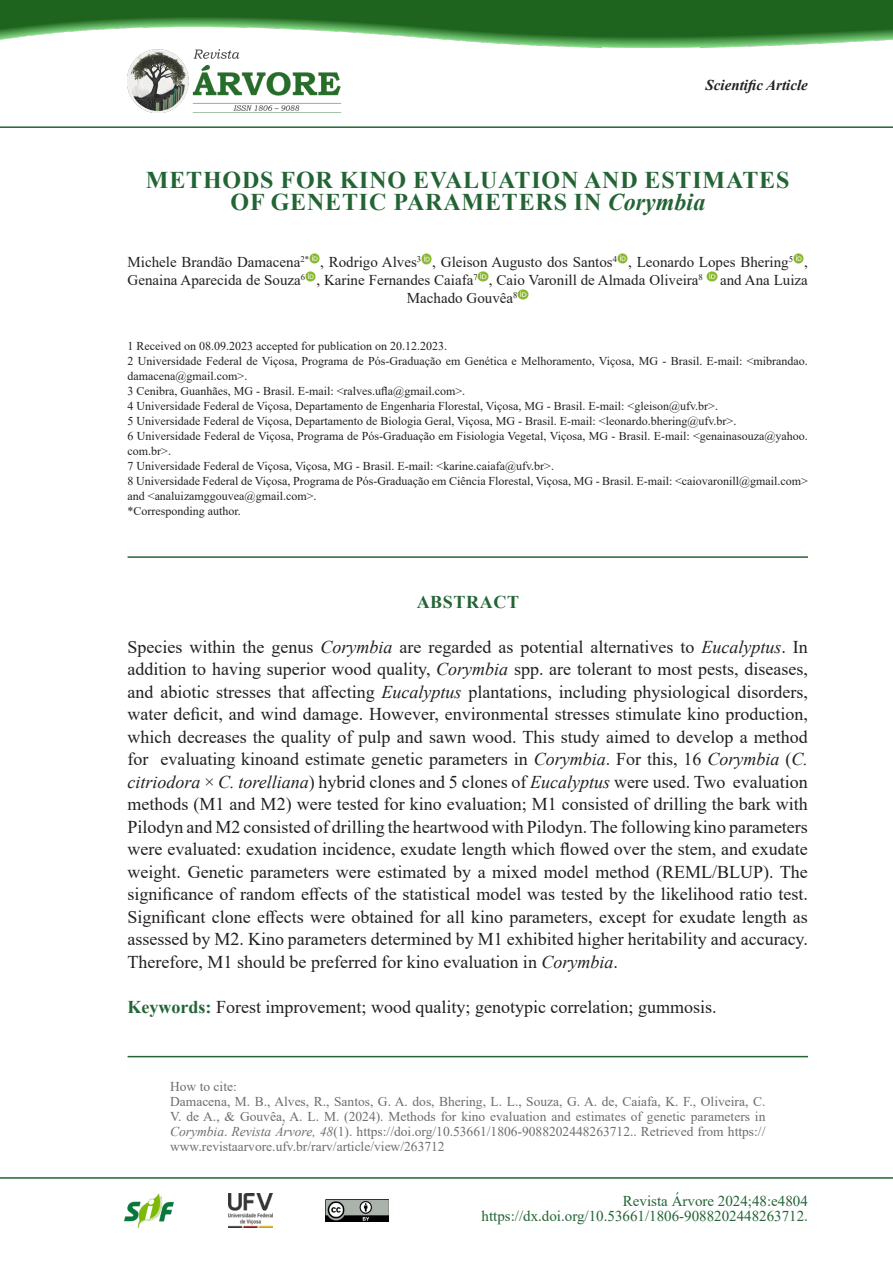
<style>
.page{position:relative;width:893px;height:1263px;background:#fff}
.page>*{position:absolute;margin:0;border:0;box-sizing:border-box;transform-origin:0 0}
.Título_Inglês{font:700 24px/22.5px "Times New Roman";letter-spacing:.035em;color:#236435;text-align:center}
.Abstract{font:18px/22.5px "Times New Roman";color:#231f20;text-align:justify}
.Título_1{font:700 18px "Times New Roman";letter-spacing:.035em;color:#236435}
.Autoria{font:15px "Times New Roman";color:#231f20}
.Rodapé{font:15px "Times New Roman";color:#236435}
.Cabeçalho{font:italic 700 15px "Times New Roman";color:#231f20}
.Como_citar{font:13.5px/15px "Times New Roman";color:#6c6d70;text-align:justify}
.Vínculo{font:12px/15px "Times New Roman";color:#231f20}
.s1{font-style:italic}
.s2{font-weight:700;color:#236435}
</style>
<div class="page">
<img style="left:124px;top:1193px;width:50px;height:35px">
<img style="left:228px;top:1193px;width:44px;height:35px">
<img style="left:325px;top:1199px;width:63px;height:22px">
<svg style="left:309px;top:253px;width:11px;height:11px"></svg>
<svg style="left:421px;top:254px;width:11px;height:10px"></svg>
<svg style="left:617px;top:253px;width:11px;height:11px"></svg>
<svg style="left:793px;top:253px;width:11px;height:11px"></svg>
<svg style="left:305px;top:271px;width:11px;height:11px"></svg>
<svg style="left:478px;top:271px;width:10px;height:11px"></svg>
<svg style="left:707px;top:271px;width:10px;height:11px"></svg>
<svg style="left:517px;top:289px;width:11px;height:11px"></svg>
<hr style="left:128px;top:556px;width:680px;height:2px;background:#236435">
<hr style="left:128px;top:1056px;width:680px;height:1px;background:#236435">
<hr style="left:0;top:1177px;width:893px;height:2px;background:#236435">
<hr style="left:0;top:126px;width:893px;height:2px;background:#236435">
<img style="left:0;top:0;width:893px;height:47px">
<img style="left:128px;top:49px;width:214px;height:64px">
<p class="Cabeçalho" style="left:706px;top:75px;width:104px">Scientific Article</p>
<p class="Título_Inglês" style="left:146px;top:168px;width:645px">METHODS FOR KINO EVALUATION AND ESTIMATES<br>OF GENETIC PARAMETERS IN <span class="s1">Corymbia</span></p>
<p class="Autoria" style="left:128px;top:251px;width:682px">Michele Brandão Damacena<sup>2*</sup> , Rodrigo Alves<sup>3</sup> , Gleison Augusto dos Santos<sup>4</sup> , Leonardo Lopes Bhering<sup>5</sup> ,</p>
<p class="Autoria" style="left:128px;top:269px;width:682px">Genaina Aparecida de Souza<sup>6</sup> , Karine Fernandes Caiafa<sup>7</sup> , Caio Varonill de Almada Oliveira<sup>8</sup> and Ana Luiza</p>
<p class="Autoria" style="left:407px;top:287px;width:112px">Machado Gouvêa<sup>8</sup></p>
<p class="Vínculo" style="left:128px;top:338px;width:321px">1 Received on 08.09.2023 accepted for publication on 20.12.2023.</p>
<p class="Vínculo" style="left:128px;top:353px;width:682px">2 Universidade Federal de Viçosa, Programa de Pós-Graduação em Genética e Melhoramento, Viçosa, MG - Brasil. E-mail: &lt;mibrandao. damacena@gmail.com&gt;.</p>
<p class="Vínculo" style="left:128px;top:383px;width:339px">3 Cenibra, Guanhães, MG - Brasil. E-mail: &lt;ralves.ufla@gmail.com&gt;.</p>
<p class="Vínculo" style="left:128px;top:398px;width:592px">4 Universidade Federal de Viçosa, Departamento de Engenharia Florestal, Viçosa, MG - Brasil. E-mail: &lt;gleison@ufv.br&gt;.</p>
<p class="Vínculo" style="left:128px;top:413px;width:610px">5 Universidade Federal de Viçosa, Departamento de Biologia Geral, Viçosa, MG - Brasil. E-mail: &lt;leonardo.bhering@ufv.br&gt;.</p>
<p class="Vínculo" style="left:128px;top:428px;width:682px">6 Universidade Federal de Viçosa, Programa de Pós-Graduação em Fisiologia Vegetal, Viçosa, MG - Brasil. E-mail: &lt;genainasouza@yahoo. com.br&gt;.</p>
<p class="Vínculo" style="left:128px;top:458px;width:428px">7 Universidade Federal de Viçosa, Viçosa, MG - Brasil. E-mail: &lt;karine.caiafa@ufv.br&gt;.</p>
<p class="Vínculo" style="left:128px;top:473px;width:682px">8 Universidade Federal de Viçosa, Programa de Pós-Graduação em Ciência Florestal, Viçosa, MG - Brasil. E-mail: &lt;caiovaronill@gmail.com&gt; and &lt;analuizamggouvea@gmail.com&gt;.</p>
<p class="Vínculo" style="left:128px;top:503px;width:115px">*Corresponding author.</p>
<p class="Título_1" style="left:417px;top:589px;width:104px">ABSTRACT</p>
<p class="Abstract" style="left:128px;top:635px;width:682px">Species within the genus <span class="s1">Corymbia</span> are regarded as potential alternatives to <span class="s1">Eucalyptus</span>. In addition to having superior wood quality, <span class="s1">Corymbia</span> spp. are tolerant to most pests, diseases, and abiotic stresses that affecting <span class="s1">Eucalyptus</span> plantations, including physiological disorders, water deficit, and wind damage. However, environmental stresses stimulate kino production, which decreases the quality of pulp and sawn wood. This study aimed to develop a method for evaluating kinoand estimate genetic parameters in <span class="s1">Corymbia</span>. For this, 16 <span class="s1">Corymbia</span> (<span class="s1">C. citriodora</span> × <span class="s1">C. torelliana</span>) hybrid clones and 5 clones of <span class="s1">Eucalyptus</span> were used. Two evaluation methods (M1 and M2) were tested for kino evaluation; M1 consisted of drilling the bark with Pilodyn and M2 consisted of drilling the heartwood with Pilodyn. The following kino parameters were evaluated: exudation incidence, exudate length which flowed over the stem, and exudate weight. Genetic parameters were estimated by a mixed model method (REML/BLUP). The significance of random effects of the statistical model was tested by the likelihood ratio test.<br>Significant clone effects were obtained for all kino parameters, except for exudate length as assessed by M2. Kino parameters determined by M1 exhibited higher heritability and accuracy.<br>Therefore, M1 should be preferred for kino evaluation in <span class="s1">Corymbia</span>.</p>
<p class="Abstract" style="left:128px;top:995px;width:590px"><span class="s2">Keywords:</span> Forest improvement; wood quality; genotypic correlation; gummosis.</p>
<p class="Como_citar" style="left:170px;top:1078px;width:68px">How to cite:</p>
<p class="Como_citar" style="left:170px;top:1093px;width:597px">Damacena, M. B., Alves, R., Santos, G. A. dos, Bhering, L. L., Souza, G. A. de, Caiafa, K. F., Oliveira, C.<br>V. de A., &amp; Gouvêa, A. L. M. (2024). Methods for kino evaluation and estimates of genetic parameters in <span class="s1">Corymbia</span>. <span class="s1">Revista Árvore, 48</span>(1). https://doi.org/10.53661/1806-9088202448263712.. Retrieved from https:// www.revistaarvore.ufv.br/rarv/article/view/263712</p>
<p class="Rodapé" style="left:623px;top:1190px;width:186px">Revista Árvore 2024;48:e4804</p>
<p class="Rodapé" style="left:481px;top:1205px;width:328px">https://dx.doi.org/10.53661/1806-9088202448263712.</p>
</div>
